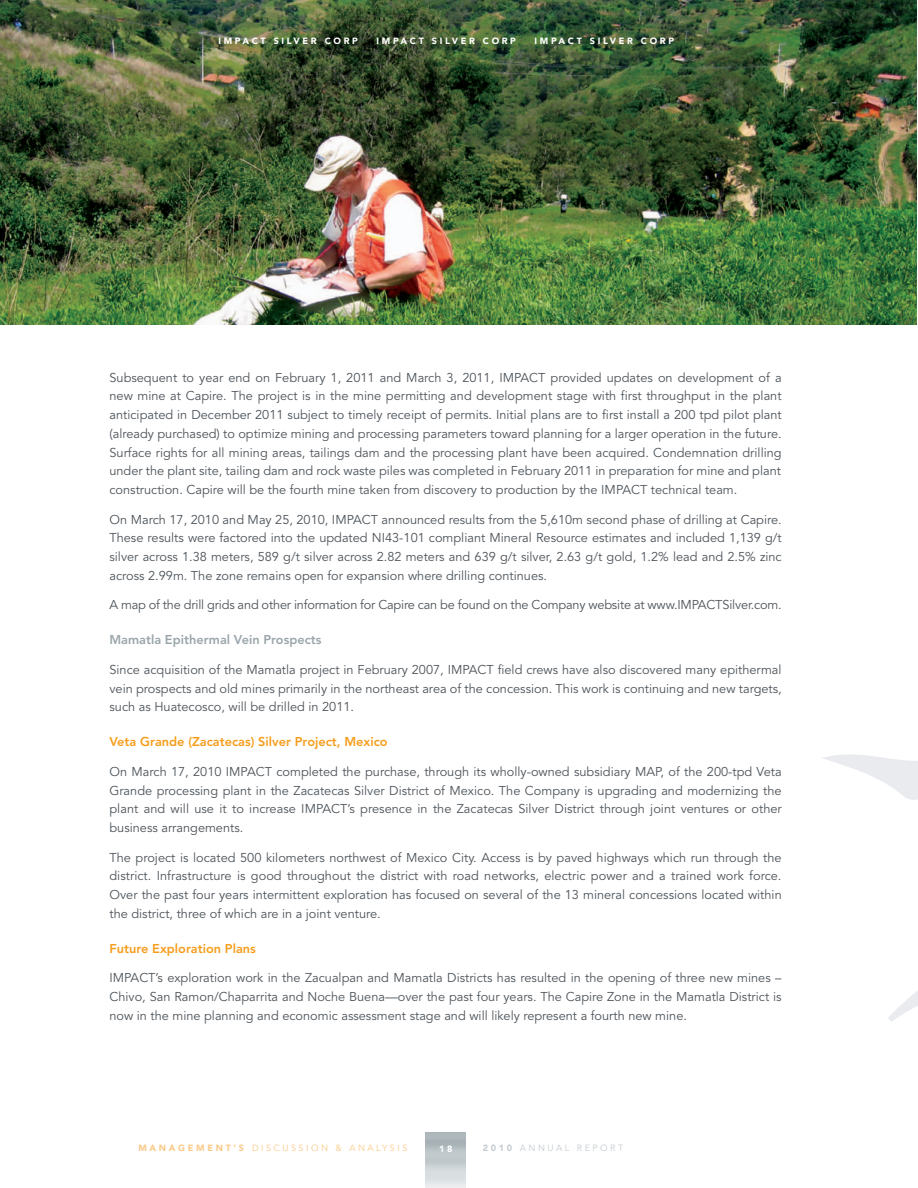
<style>
.page{position:relative;width:918px;height:1188px;background:#fff}
.page>*{position:absolute;margin:0;border:0;box-sizing:border-box;transform-origin:0 0}
.t1{font:12.75px/18.8px "Avenir";color:#4d545a;text-align:justify}
.t2{font:800 12.75px "Avenir";color:#f69d1c}
.t3{font:800 12.75px "Avenir";color:#9aa6aa}
.t4{font:900 9px "Avenir";letter-spacing:.295em;color:#fff}
.t5{font:9px "Avenir";letter-spacing:.28em;color:#fbca8a}
.t6{font:9px "Avenir";letter-spacing:.28em;color:#c5cbcf}
.s1{font-weight:900}
</style>
<div class="page">
<img style="left:0;top:0;width:917px;height:325px">
<svg style="left:823px;top:754px;width:95px;height:46px"></svg>
<svg style="left:888px;top:991px;width:30px;height:31px"></svg>
<hr style="left:425px;top:1133px;width:41px;height:1px;background:#9da8ac">
<hr style="left:425px;top:1135px;width:41px;height:1px;background:#9ea9ae">
<hr style="left:425px;top:1136px;width:41px;height:1px;background:#9faaaf">
<hr style="left:425px;top:1137px;width:41px;height:1px;background:#a0abb0">
<hr style="left:425px;top:1138px;width:41px;height:1px;background:#a2acb1">
<hr style="left:425px;top:1139px;width:41px;height:1px;background:#a3adb2">
<hr style="left:425px;top:1140px;width:41px;height:1px;background:#a3aeb3">
<hr style="left:425px;top:1141px;width:41px;height:1px;background:#a5afb4">
<hr style="left:425px;top:1142px;width:41px;height:1px;background:#a6b1b5">
<hr style="left:425px;top:1143px;width:41px;height:1px;background:#a7b1b6">
<hr style="left:425px;top:1144px;width:41px;height:1px;background:#a8b3b7">
<hr style="left:425px;top:1145px;width:41px;height:1px;background:#acb5b9">
<hr style="left:425px;top:1146px;width:41px;height:1px;background:#adb6b9">
<hr style="left:425px;top:1147px;width:41px;height:1px;background:#aeb7bb">
<hr style="left:425px;top:1148px;width:41px;height:1px;background:#afb8bd">
<hr style="left:425px;top:1149px;width:41px;height:1px;background:#b0babe">
<hr style="left:425px;top:1150px;width:41px;height:1px;background:#b2bbbf">
<hr style="left:425px;top:1151px;width:41px;height:1px;background:#b3bdc1">
<hr style="left:425px;top:1153px;width:41px;height:1px;background:#b5bec1">
<hr style="left:425px;top:1154px;width:41px;height:1px;background:#b6bfc3">
<hr style="left:425px;top:1155px;width:41px;height:1px;background:#b8c0c4">
<hr style="left:425px;top:1156px;width:41px;height:1px;background:#b9c2c5">
<hr style="left:425px;top:1157px;width:41px;height:1px;background:#bbc3c6">
<hr style="left:425px;top:1158px;width:41px;height:1px;background:#bcc4c7">
<hr style="left:425px;top:1159px;width:41px;height:1px;background:#bdc5c8">
<hr style="left:425px;top:1160px;width:41px;height:1px;background:#bec6ca">
<hr style="left:425px;top:1161px;width:41px;height:1px;background:#c0c8cb">
<hr style="left:425px;top:1162px;width:41px;height:1px;background:#c1c9cc">
<hr style="left:425px;top:1163px;width:41px;height:1px;background:#c3cace">
<hr style="left:425px;top:1164px;width:41px;height:1px;background:#c5cbcf">
<hr style="left:425px;top:1165px;width:41px;height:1px;background:#c7cdd1">
<hr style="left:425px;top:1166px;width:41px;height:1px;background:#c8cfd2">
<hr style="left:425px;top:1167px;width:41px;height:1px;background:#cad1d3">
<hr style="left:425px;top:1168px;width:41px;height:1px;background:#cbd2d5">
<hr style="left:425px;top:1169px;width:41px;height:1px;background:#cdd4d6">
<hr style="left:425px;top:1171px;width:41px;height:1px;background:#cfd5d8">
<hr style="left:425px;top:1172px;width:41px;height:1px;background:#d0d7d9">
<hr style="left:425px;top:1173px;width:41px;height:1px;background:#d2d8db">
<hr style="left:425px;top:1174px;width:41px;height:1px;background:#d4dadc">
<hr style="left:425px;top:1175px;width:41px;height:1px;background:#d4dbde">
<hr style="left:425px;top:1176px;width:41px;height:1px;background:#d6dcdf">
<hr style="left:425px;top:1177px;width:41px;height:1px;background:#d8dee1">
<hr style="left:425px;top:1178px;width:41px;height:1px;background:#d9e0e2">
<hr style="left:425px;top:1179px;width:41px;height:1px;background:#dbe2e4">
<hr style="left:425px;top:1180px;width:41px;height:1px;background:#dde3e5">
<hr style="left:425px;top:1181px;width:41px;height:1px;background:#e1e4e6">
<hr style="left:425px;top:1182px;width:41px;height:1px;background:#e0e5e6">
<hr style="left:425px;top:1183px;width:41px;height:1px;background:#e2e7e9">
<hr style="left:425px;top:1184px;width:41px;height:1px;background:#e4e8ea">
<hr style="left:425px;top:1185px;width:41px;height:1px;background:#e6eaeb">
<hr style="left:425px;top:1186px;width:41px;height:1px;background:#e8eced">
<hr style="left:425px;top:1187px;width:41px;height:1px;background:#edeff0">
<p class="t4" style="left:218px;top:38px;width:141px">IMPACT SILVER CORP</p>
<p class="t4" style="left:377px;top:38px;width:141px">IMPACT SILVER CORP</p>
<p class="t4" style="left:535px;top:38px;width:141px">IMPACT SILVER CORP</p>
<p class="t1" style="left:110px;top:369px;width:674px">Subsequent to year end on February 1, 2011 and March 3, 2011, IMPACT provided updates on development of a new mine at Capire. The project is in the mine permitting and development stage with first throughput in the plant anticipated in December 2011 subject to timely receipt of permits. Initial plans are to first install a 200 tpd pilot plant (already purchased) to optimize mining and processing parameters toward planning for a larger operation in the future.<br>Surface rights for all mining areas, tailings dam and the processing plant have been acquired. Condemnation drilling under the plant site, tailing dam and rock waste piles was completed in February 2011 in preparation for mine and plant construction. Capire will be the fourth mine taken from discovery to production by the IMPACT technical team.</p>
<p class="t1" style="left:110px;top:511px;width:674px">On March 17, 2010 and May 25, 2010, IMPACT announced results from the 5,610m second phase of drilling at Capire.<br>These results were factored into the updated NI43-101 compliant Mineral Resource estimates and included 1,139 g/t silver across 1.38 meters, 589 g/t silver across 2.82 meters and 639 g/t silver, 2.63 g/t gold, 1.2% lead and 2.5% zinc across 2.99m. The zone remains open for expansion where drilling continues.</p>
<p class="t1" style="left:110px;top:597px;width:674px">A map of the drill grids and other information for Capire can be found on the Company website at www.IMPACTSilver.com.</p>
<p class="t3" style="left:110px;top:635px;width:214px">Mamatla Epithermal Vein Prospects</p>
<p class="t1" style="left:110px;top:661px;width:674px">Since acquisition of the Mamatla project in February 2007, IMPACT field crews have also discovered many epithermal vein prospects and old mines primarily in the northeast area of the concession. This work is continuing and new targets, such as Huatecosco, will be drilled in 2011.</p>
<p class="t2" style="left:110px;top:737px;width:280px">Veta Grande (Zacatecas) Silver Project, Mexico</p>
<p class="t1" style="left:110px;top:763px;width:674px">On March 17, 2010 IMPACT completed the purchase, through its wholly-owned subsidiary MAP, of the 200-tpd Veta Grande processing plant in the Zacatecas Silver District of Mexico. The Company is upgrading and modernizing the plant and will use it to increase IMPACT’s presence in the Zacatecas Silver District through joint ventures or other business arrangements.</p>
<p class="t1" style="left:110px;top:849px;width:674px">The project is located 500 kilometers northwest of Mexico City. Access is by paved highways which run through the district. Infrastructure is good throughout the district with road networks, electric power and a trained work force.<br>Over the past four years intermittent exploration has focused on several of the 13 mineral concessions located within the district, three of which are in a joint venture.</p>
<p class="t2" style="left:110px;top:943px;width:148px">Future Exploration Plans</p>
<p class="t1" style="left:110px;top:970px;width:674px">IMPACT’s exploration work in the Zacualpan and Mamatla Districts has resulted in the opening of three new mines – Chivo, San Ramon/Chaparrita and Noche Buena—over the past four years. The Capire Zone in the Mamatla District is now in the mine planning and economic assessment stage and will likely represent a fourth new mine.</p>
<p class="t5" style="left:138px;top:1144px;width:270px"><span class="s1">MANAGEMENT’S</span> DISCUSSION &amp; ANALYSIS</p>
<p class="t4" style="left:439px;top:1145px;width:15px">1 8</p>
<p class="t6" style="left:483px;top:1144px;width:142px"><span class="s1">2010</span> ANNUAL REPORT</p>
</div>
